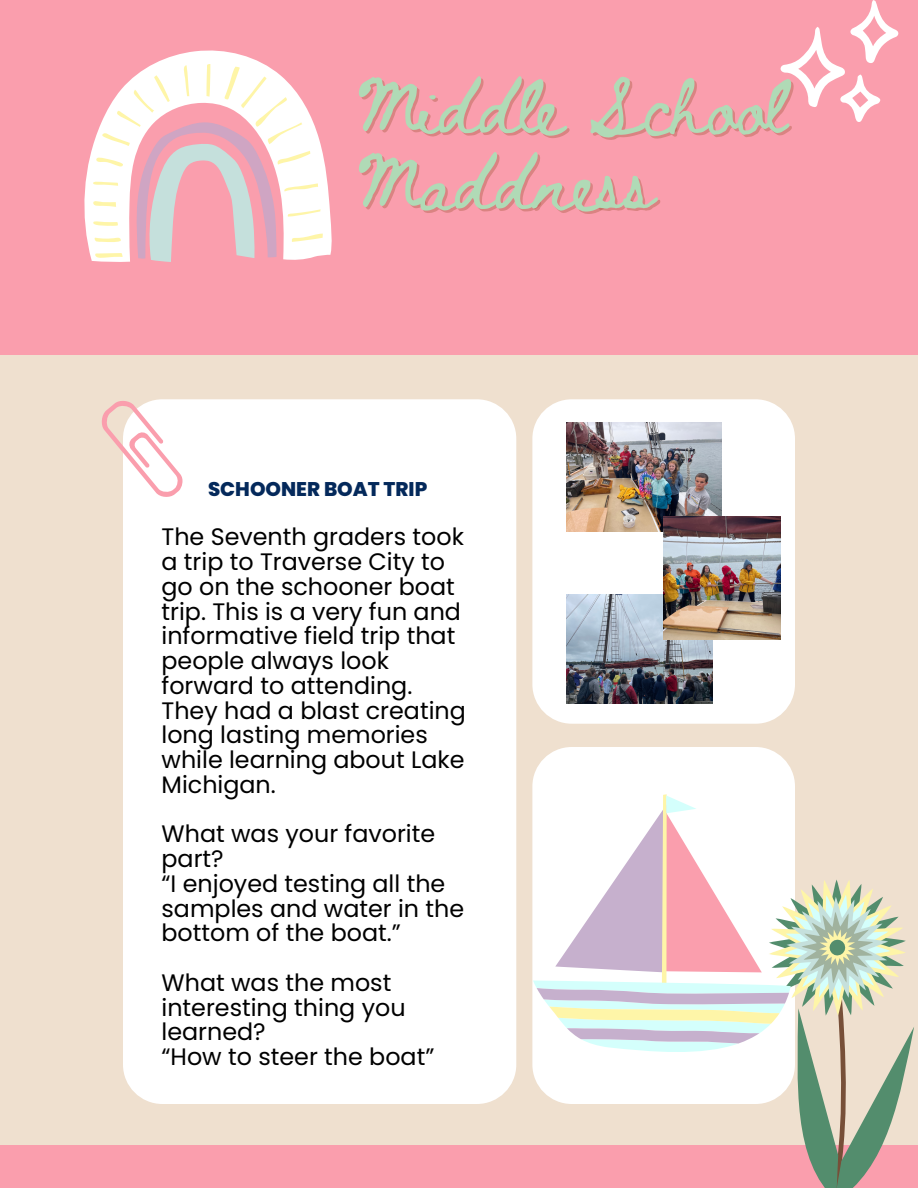
<style>
.page{position:relative;width:918px;height:1188px;background:#efe0cf}
.page>*{position:absolute;margin:0;border:0;box-sizing:border-box;transform-origin:0 0}
.t1{font:54.9px/75.9px "Beth Ellen";color:#b0dab6}
.t2{font:23.85px/24.8px "Poppins";color:#000}
.t3{font:800 19.8px "Poppins";color:#04295b}
</style>
<div class="page">
<div style="left:0;top:0;width:918px;height:354px;background:#fa9ead"></div>
<svg style="left:84px;top:51px;width:248px;height:211px"></svg>
<svg style="left:136px;top:258px;width:141px;height:4px"></svg>
<svg style="left:91px;top:64px;width:232px;height:194px"></svg>
<div style="left:0;top:1145px;width:918px;height:43px;background:#fa9ead"></div>
<div style="left:532px;top:747px;width:263px;height:357px;background:#fff;border-radius:39px"></div>
<svg style="left:780px;top:0;width:119px;height:122px"></svg>
<div style="left:123px;top:399px;width:393px;height:705px;background:#fff;border-radius:39px"></div>
<div style="left:532px;top:399px;width:263px;height:325px;background:#fff;border-radius:39px"></div>
<svg style="left:101px;top:399px;width:84px;height:98px"></svg>
<svg style="left:533px;top:794px;width:381px;height:394px"></svg>
<img style="left:566px;top:423px;width:156px;height:109px">
<img style="left:566px;top:594px;width:147px;height:109px">
<img style="left:664px;top:517px;width:117px;height:122px">
<p class="t1" style="left:357px;top:76px;width:431px">Middle School<br>Maddness</p>
<p class="t3" style="left:208px;top:475px;width:221px">SCHOONER BOAT TRIP</p>
<p class="t2" style="left:162px;top:525px;width:306px">The Seventh graders took a trip to Traverse City to go on the schooner boat trip. This is a very fun and informative field trip that people always look forward to attending.<br>They had a blast creating long lasting memories while learning about Lake<br>Michigan.</p>
<p class="t2" style="left:162px;top:822px;width:275px">What was your favorite part?</p>
<p class="t2" style="left:162px;top:871px;width:304px">“I enjoyed testing all the samples and water in the bottom of the boat.”</p>
<p class="t2" style="left:162px;top:970px;width:246px">What was the most interesting thing you learned?</p>
<p class="t2" style="left:162px;top:1044px;width:274px">“How to steer the boat”</p>
</div>
